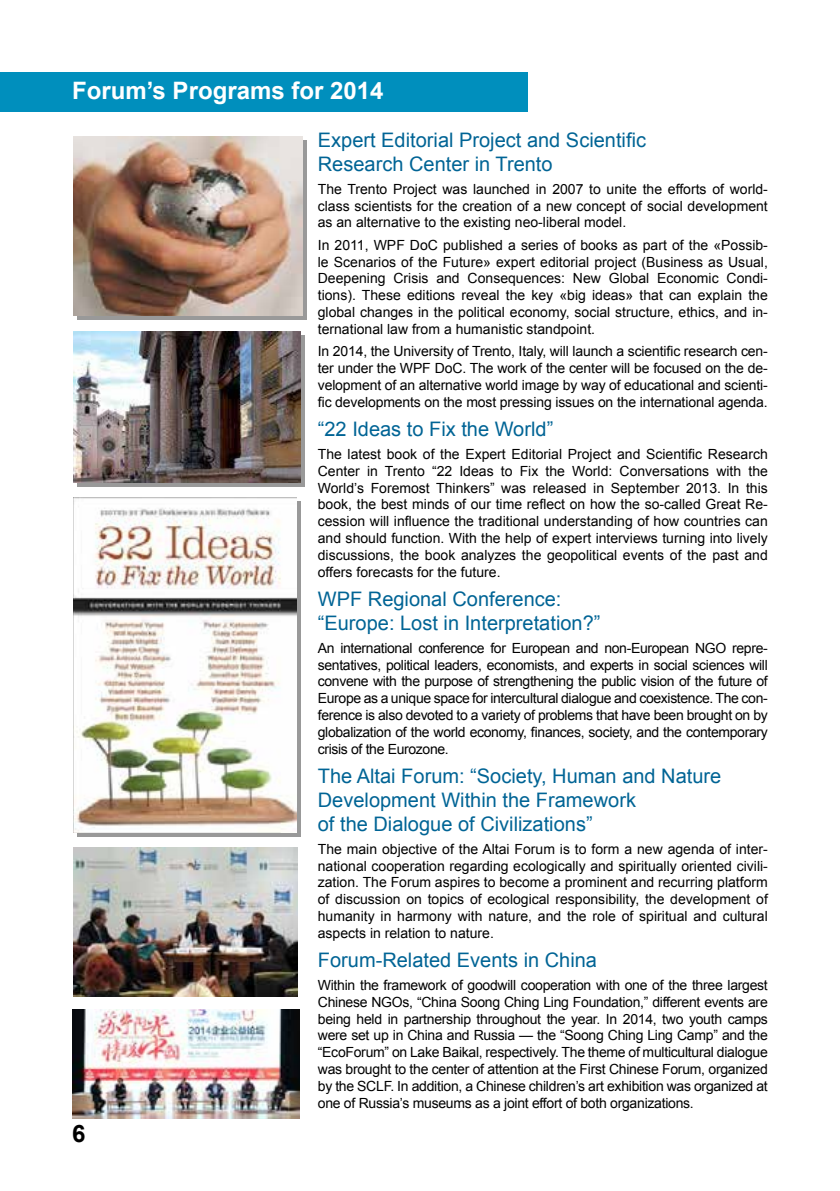
<style>
.page{position:relative;width:840px;height:1191px;background:#fff}
.page>*{position:absolute;margin:0;border:0;box-sizing:border-box;transform-origin:0 0}
.t1{font:700 24px "Arial";color:#fff}
.t2{font:700 24px "Arial";color:#000}
.t3{font:20px/24px "Arial";color:#006495}
.t4{font:14px/16.8px "Arial";color:#000;text-align:justify}
</style>
<div class="page">
<div style="left:0;top:72px;width:527px;height:39px;background:#008fbd"></div>
<img style="left:77px;top:335px;width:227px;height:152px">
<img style="left:73px;top:331px;width:227px;height:151px">
<img style="left:77px;top:140px;width:229px;height:180px">
<img style="left:73px;top:136px;width:229px;height:179px">
<img style="left:78px;top:502px;width:222px;height:334px">
<img style="left:74px;top:498px;width:222px;height:334px">
<img style="left:74px;top:847px;width:223px;height:150px">
<img style="left:72px;top:1009px;width:227px;height:110px">
<h1 class="t1" style="left:72px;top:75px;width:313px">Forum’s Programs for 2014</h1>
<h2 class="t3" style="left:317px;top:128px;width:329px">Expert Editorial Project and Scientific<br>Research Center in Trento</h2>
<p class="t4" style="left:317px;top:181px;width:451px">The Trento Project was launched in 2007 to unite the efforts of world&shy;class scientists for the creation of a new concept of social development as an alternative to the existing neo-liberal model.</p>
<p class="t4" style="left:317px;top:237px;width:451px">In 2011, WPF DoC published a series of books as part of the «Possib&shy;le Scenarios of the Future» expert editorial project (Business as Usual, Deepening Crisis and Consequences: New Global Economic Condi&shy;tions). These editions reveal the key «big ideas» that can explain the global changes in the political economy, social structure, ethics, and in&shy;ternational law from a humanistic standpoint.</p>
<p class="t4" style="left:317px;top:343px;width:451px">In 2014, the University of Trento, Italy, will launch a scientific research cen&shy;ter under the WPF DoC. The work of the center will be focused on the de&shy;velopment of an alternative world image by way of educational and scienti&shy;fic developments on the most pressing issues on the international agenda.</p>
<h2 class="t3" style="left:317px;top:417px;width:237px">“22 Ideas to Fix the World”</h2>
<p class="t4" style="left:317px;top:446px;width:451px">The latest book of the Expert Editorial Project and Scientific Research Center in Trento “22 Ideas to Fix the World: Conversations with the World’s Foremost Thinkers” was released in September 2013. In this book, the best minds of our time reflect on how the so-called Great Re&shy;cession will influence the traditional understanding of how countries can and should function. With the help of expert interviews turning into lively discussions, the book analyzes the geopolitical events of the past and offers forecasts for the future.</p>
<h2 class="t3" style="left:317px;top:587px;width:284px">WPF Regional Conference: “Europe: Lost in Interpretation?”</h2>
<p class="t4" style="left:317px;top:639px;width:451px">An international conference for European and non-European NGO repre&shy;sentatives, political leaders, economists, and experts in social sciences will convene with the purpose of strengthening the public vision of the future of Europe as a unique space for intercultural dialogue and coexistence. The con&shy;ference is also devoted to a variety of problems that have been brought on by globalization of the world economy, finances, society, and the contemporary crisis of the Eurozone.</p>
<h2 class="t3" style="left:317px;top:764px;width:405px">The Altai Forum: “Society, Human and Nature<br>Development Within the Framework<br>of the Dialogue of Civilizations”</h2>
<p class="t4" style="left:317px;top:840px;width:451px">The main objective of the Altai Forum is to form a new agenda of inter&shy;national cooperation regarding ecologically and spiritually oriented civili&shy;zation. The Forum aspires to become a prominent and recurring platform of discussion on topics of ecological responsibility, the development of humanity in harmony with nature, and the role of spiritual and cultural aspects in relation to nature.</p>
<h2 class="t3" style="left:317px;top:948px;width:280px">Forum-Related Events in China</h2>
<p class="t4" style="left:317px;top:976px;width:451px">Within the framework of goodwill cooperation with one of the three largest Chinese NGOs, “China Soong Ching Ling Foundation,” different events are being held in partnership throughout the year. In 2014, two youth camps were set up in China and Russia — the “Soong Ching Ling Camp” and the “EcoForum” on Lake Baikal, respectively. The theme of multicultural dialogue was brought to the center of attention at the First Chinese Forum, organized by the SCLF. In addition, a Chinese children’s art exhibition was organized at one of Russia’s museums as a joint effort of both organizations.</p>
<h1 class="t2" style="left:72px;top:1117px;width:15px">6</h1>
</div>
